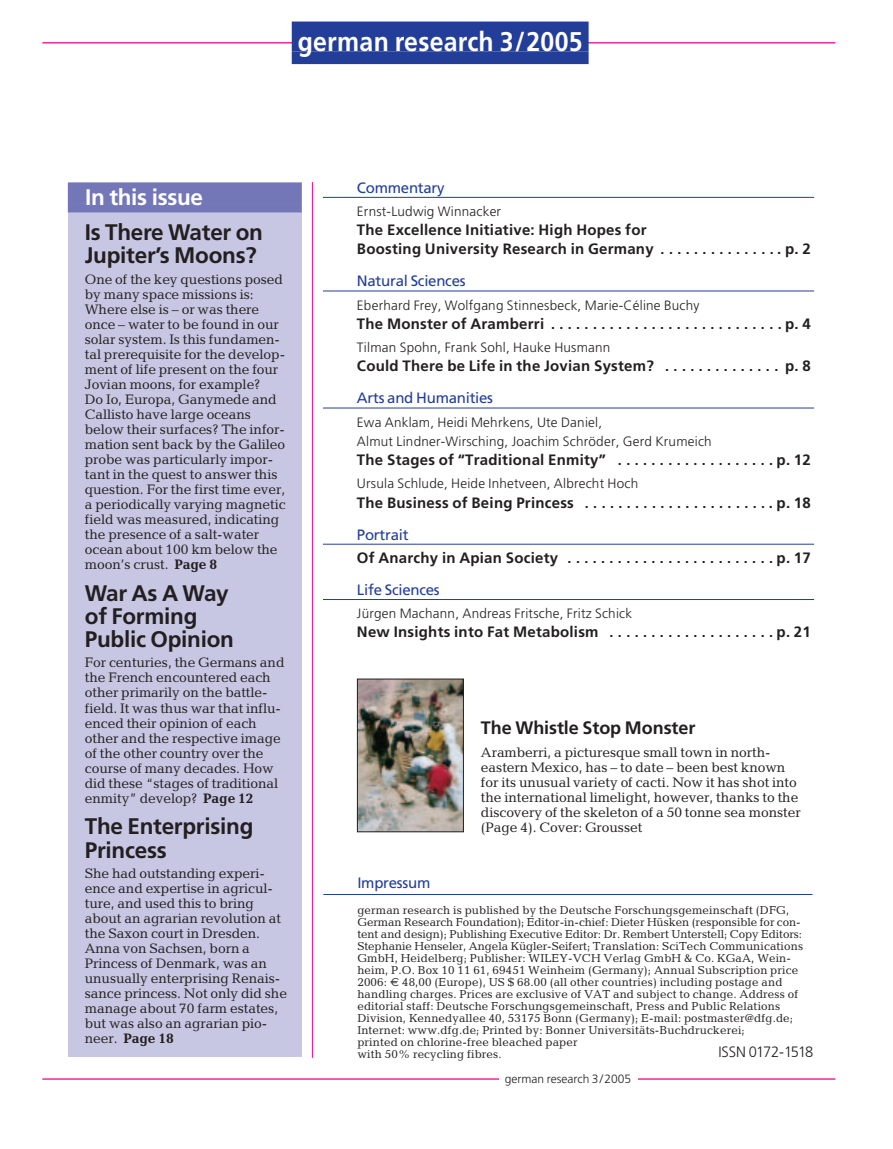
<style>
.page{position:relative;width:893px;height:1149px;background:#fff}
.page>*{position:absolute;margin:0;border:0;box-sizing:border-box;transform-origin:0 0}
.t1{font:700 27px "Frutiger";letter-spacing:.01em;color:#fff;scale:.92 1}
.t2{font:700 22.5px/23.2px "Frutiger";letter-spacing:-.01em;color:#231f20}
.t3{font:700 22.5px "Frutiger";letter-spacing:-.01em;color:#fff}
.t4{font:700 18px "Frutiger";letter-spacing:-.005em;color:#231f20}
.t5{font:700 15px/32px "Frutiger";letter-spacing:.015em;color:#231f20}
.t6{font:15px "Frutiger";letter-spacing:-.015em;color:#233e98}
.t7{font:300 15px "Frutiger";letter-spacing:-.06em;color:#231f20}
.t8{font:700 14.25px "Frutiger";color:#231f20}
.t9{font:13.8px/15px "Candida";letter-spacing:-.005em;color:#231f20}
.t10{font:300 13.5px/19.2px "Frutiger";letter-spacing:.015em;color:#231f20}
.t11{font:300 12px "Frutiger";color:#231f20}
.t12{font:11.7px/12px "Candida";letter-spacing:.01em;color:#231f20}
.s1{font-weight:700}
.s2{font-size:14.25px}
.s3{font-size:15px}
.s4{font-weight:400;color:#233e98}
.s5{font-family:"Euro Sans"}
</style>
<div class="page">
<hr style="left:42px;top:42px;width:793px;height:1px;background:#ed028c">
<hr style="left:42px;top:1078px;width:793px;height:1px;background:#ed028c">
<img style="left:359px;top:680px;width:103px;height:149px">
<div style="left:357px;top:678px;width:107px;height:153px;border:1px solid #231f20"></div>
<hr style="left:312px;top:182px;width:1px;height:875px;background:#ed028c">
<div style="left:68px;top:183px;width:234px;height:873px;background:#c7c7e3"></div>
<div style="left:68px;top:183px;width:234px;height:21px;background:#7377b8"></div>
<div style="left:68px;top:204px;width:234px;height:8px;background:#7377b8"></div>
<hr style="left:323px;top:197px;width:491px;height:1px;background:#233e98">
<hr style="left:323px;top:290px;width:491px;height:1px;background:#233e98">
<hr style="left:323px;top:407px;width:491px;height:1px;background:#233e98">
<hr style="left:323px;top:543px;width:491px;height:1px;background:#233e98">
<hr style="left:323px;top:599px;width:491px;height:1px;background:#233e98">
<div style="left:292px;top:22px;width:297px;height:29px;background:#233e98"></div>
<div style="left:292px;top:51px;width:297px;height:13px;background:#233e98"></div>
<hr style="left:323px;top:893px;width:489px;height:1px;background:#233e98">
<div style="left:499px;top:1073px;width:138px;height:16px;background:#fff"></div>
<h1 class="t1" style="left:298px;top:31px;width:311px">german research 3/2005</h1>
<h2 class="t3" style="left:85px;top:187px;width:119px">In this issue</h2>
<h2 class="t2" style="left:85px;top:222px;width:180px">Is There Water on<br>Jupiter’s Moons?</h2>
<p class="t9" style="left:85px;top:273px;width:202px">One of the key questions posed by many space missions is:<br>Where else is – or was there once – water to be found in our solar system. Is this fundamen&shy;tal prerequisite for the develop&shy;ment of life present on the four<br>Jovian moons, for example?<br>Do Io, Europa, Ganymede and<br>Callisto have large oceans below their surfaces? The infor&shy;mation sent back by the Galileo probe was particularly impor&shy;tant in the quest to answer this question. For the first time ever, a periodically varying magnetic field was measured, indicating the presence of a salt-water ocean about 100 km below the moon’s crust. <span class="s1">Page 8</span></p>
<h2 class="t2" style="left:85px;top:582px;width:151px">War As A Way of Forming<br>Public Opinion</h2>
<p class="t9" style="left:85px;top:656px;width:201px">For centuries, the Germans and the French encountered each other primarily on the battle&shy;field. It was thus war that influ&shy;enced their opinion of each other and the respective image of the other country over the course of many decades. How did these “stages of traditional enmity” develop? <span class="s1">Page 12</span></p>
<h2 class="t2" style="left:85px;top:816px;width:170px">The Enterprising<br>Princess</h2>
<p class="t9" style="left:85px;top:866px;width:204px">She had outstanding experi&shy;ence and expertise in agricul&shy;ture, and used this to bring about an agrarian revolution at the Saxon court in Dresden.<br>Anna von Sachsen, born a<br>Princess of Denmark, was an unusually enterprising Renais&shy;sance princess. Not only did she manage about 70 farm estates, but was also an agrarian pio&shy;neer. <span class="s1">Page 18</span></p>
<p class="t6" style="left:357px;top:181px;width:89px">Commentary</p>
<p class="t10" style="left:357px;top:203px;width:146px">Ernst-Ludwig Winnacker</p>
<p class="t5" style="left:357px;top:221px;width:455px;line-height:19.2px">The Excellence Initiative: High Hopes for<br>Boosting University Research in Germany <span class="s2">. . . . . . . . . . . . . .</span> . p. 2</p>
<p class="t6" style="left:357px;top:275px;width:110px">Natural Sciences</p>
<p class="t10" style="left:357px;top:296px;width:344px">Eberhard Frey, Wolfgang Stinnesbeck, Marie-Céline Buchy</p>
<p class="t8" style="left:357px;top:318px;width:455px"><span class="s3">The Monster of Aramberri</span> . . . . . . . . . . . . . . . . . . . . . . . . . . . . <span class="s3">p. 4</span></p>
<p class="t10" style="left:357px;top:339px;width:255px">Tilman Spohn, Frank Sohl, Hauke Husmann</p>
<p class="t5" style="left:357px;top:351px;width:455px">Could There be Life in the Jovian System? <span class="s2">. . . . . . . . . . . . . .</span> p. 8<br><span class="s4">Arts and Humanities</span></p>
<p class="t10" style="left:357px;top:413px;width:356px">Ewa Anklam, Heidi Mehrkens, Ute Daniel,<br>Almut Lindner-Wirsching, Joachim Schröder, Gerd Krumeich</p>
<p class="t5" style="left:357px;top:445px;width:455px">The Stages of “Traditional Enmity” <span class="s2">. . . . . . . . . . . . . . . . . . .</span> p. 12</p>
<p class="t10" style="left:357px;top:475px;width:283px">Ursula Schlude, Heide Inhetveen, Albrecht Hoch</p>
<p class="t5" style="left:357px;top:487px;width:455px">The Business of Being Princess <span class="s2">. . . . . . . . . . . . . . . . . . . . . .</span> . p. 18<br><span class="s4">Portrait</span></p>
<p class="t5" style="left:357px;top:542px;width:455px">Of Anarchy in Apian Society <span class="s2">. . . . . . . . . . . . . . . . . . . . . . . . .</span> p. 17<br><span class="s4">Life Sciences</span></p>
<p class="t10" style="left:357px;top:604px;width:277px">Jürgen Machann, Andreas Fritsche, Fritz Schick</p>
<p class="t5" style="left:357px;top:617px;width:455px">New Insights into Fat Metabolism <span class="s2">. . . . . . . . . . . . . . . . . . . .</span> p. 21</p>
<h3 class="t4" style="left:481px;top:720px;width:216px">The Whistle Stop Monster</h3>
<p class="t9" style="left:481px;top:746px;width:321px">Aramberri, a picturesque small town in north&shy;eastern Mexico, has – to date – been best known for its unusual variety of cacti. Now it has shot into the international limelight, however, thanks to the discovery of the skeleton of a 50 tonne sea monster (Page 4). Cover: Grousset</p>
<p class="t6" style="left:357px;top:876px;width:74px">Impressum</p>
<p class="t12" style="left:357px;top:904px;width:447px">german research is published by the Deutsche Forschungsgemeinschaft (DFG, German Research Foundation); Editor-in-chief: Dieter Hüsken (responsible for con&shy;tent and design); Publishing Executive Editor: Dr. Rembert Unterstell; Copy Editors:<br>Stephanie Henseler, Angela Kügler-Seifert; Translation: SciTech Communications GmbH, Heidelberg; Publisher: WILEY-VCH Verlag GmbH &amp; Co. KGaA, Wein&shy;heim, P.O. Box 10 11 61, 69451 Weinheim (Germany); Annual Subscription price 2006: <span class="s5">€</span> 48,00 (Europe), US $ 68.00 (all other countries) including postage and handling charges. Prices are exclusive of VAT and subject to change. Address of editorial staff: Deutsche Forschungsgemeinschaft, Press and Public Relations Division, Kennedyallee 40, 53175 Bonn (Germany); E-mail: postmaster@dfg.de; Internet: www.dfg.de; Printed by: Bonner Universitäts-Buchdruckerei;<br>printed on chlorine-free bleached paper<br>with 50% recycling fibres.</p>
<p class="t11" style="left:505px;top:1073px;width:128px">german research 3/2005</p>
<p class="t7" style="left:718px;top:1045px;width:96px">ISSN 0172-1518</p>
</div>
